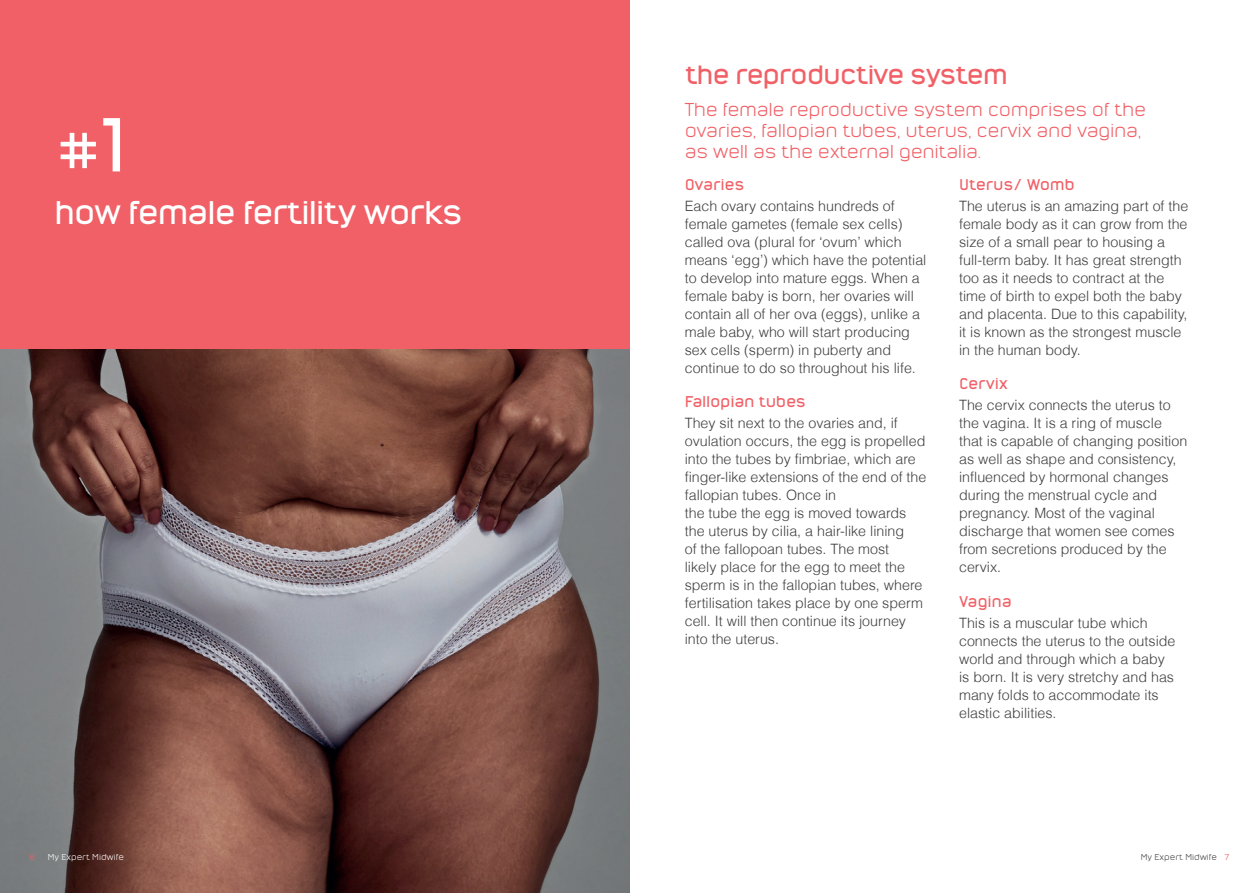
<style>
.page{position:relative;width:1259px;height:893px;background:#fff}
.page>*{position:absolute;margin:0;border:0;box-sizing:border-box;transform-origin:0 0}
.t1{font:73.5px "Nordstern";color:#fff}
.t2{font:31.5px "Nordstern Dunkel";letter-spacing:-.05em;color:#fff}
.t3{font:25.5px "Nordstern Dunkel";letter-spacing:-.05em;color:#f06066}
.t4{font:18px/21px "Nordstern";letter-spacing:-.02em;color:#f06066}
.t5{font:15px "Nordstern Dunkel";letter-spacing:-.02em;color:#f06066}
.t6{font:300 14.25px/18px "Helvetica";color:#3e3e3f}
.t7{font:8.25px "Nordstern";color:#3e3e3f}
.t8{font:8.25px "Nordstern";color:#fff}
.t9{font:8.25px "Nordstern";color:#f06066}
.s1{font-family:"Nordstern Dunkel"}
.s2{color:#f06066}
</style>
<div class="page">
<img style="left:0;top:349px;width:629px;height:544px">
<div style="left:0;top:0;width:629px;height:349px;background:#f06066"></div>
<h1 class="t1" style="left:54px;top:102px;width:74px">#<span class="s1">1</span></h1>
<h2 class="t2" style="left:54px;top:193px;width:410px">how female fertility works</h2>
<h3 class="t3" style="left:685px;top:59px;width:325px">the reproductive system</h3>
<p class="t4" style="left:685px;top:99px;width:463px">The female reproductive system comprises of the ovaries, fallopian tubes, uterus, cervix and vagina, as well as the external genitalia.</p>
<p class="t5" style="left:685px;top:175px;width:61px">Ovaries</p>
<p class="t6" style="left:685px;top:196px;width:243px">Each ovary contains hundreds of female gametes (female sex cells) called ova (plural for ‘ovum’ which means ‘egg’) which have the potential to develop into mature eggs. When a female baby is born, her ovaries will contain all of her ova (eggs), unlike a male baby, who will start producing sex cells (sperm) in puberty and continue to do so throughout his life.</p>
<p class="t5" style="left:685px;top:392px;width:123px">Fallopian tubes</p>
<p class="t6" style="left:685px;top:414px;width:243px">They sit next to the ovaries and, if ovulation occurs, the egg is propelled into the tubes by fimbriae, which are finger-like extensions of the end of the fallopian tubes. Once in<br>the tube the egg is moved towards the uterus by cilia, a hair-like lining<br>of the fallopoan tubes. The most<br>likely place for the egg to meet the sperm is in the fallopian tubes, where fertilisation takes place by one sperm cell. It will then continue its journey into the uterus.</p>
<p class="t5" style="left:959px;top:175px;width:117px">Uterus/ Womb</p>
<p class="t6" style="left:959px;top:196px;width:231px">The uterus is an amazing part of the female body as it can grow from the size of a small pear to housing a full-term baby. It has great strength too as it needs to contract at the time of birth to expel both the baby and placenta. Due to this capability, it is known as the strongest muscle in the human body.</p>
<p class="t5" style="left:959px;top:374px;width:51px">Cervix</p>
<p class="t6" style="left:959px;top:396px;width:230px">The cervix connects the uterus to the vagina. It is a ring of muscle that is capable of changing position as well as shape and consistency, influenced by hormonal changes during the menstrual cycle and pregnancy. Most of the vaginal discharge that women see comes from secretions produced by the cervix.</p>
<p class="t5" style="left:959px;top:592px;width:54px">Vagina</p>
<p class="t6" style="left:959px;top:613px;width:218px">This is a muscular tube which connects the uterus to the outside world and through which a baby is born. It is very stretchy and has many folds to accommodate its elastic abilities.</p>
<p class="t9" style="left:30px;top:852px;width:7px">6</p>
<p class="t8" style="left:48px;top:852px;width:78px">My Expert Midwife</p>
<p class="t7" style="left:1140px;top:852px;width:90px">My Expert Midwife <span class="s2">7</span></p>
</div>
